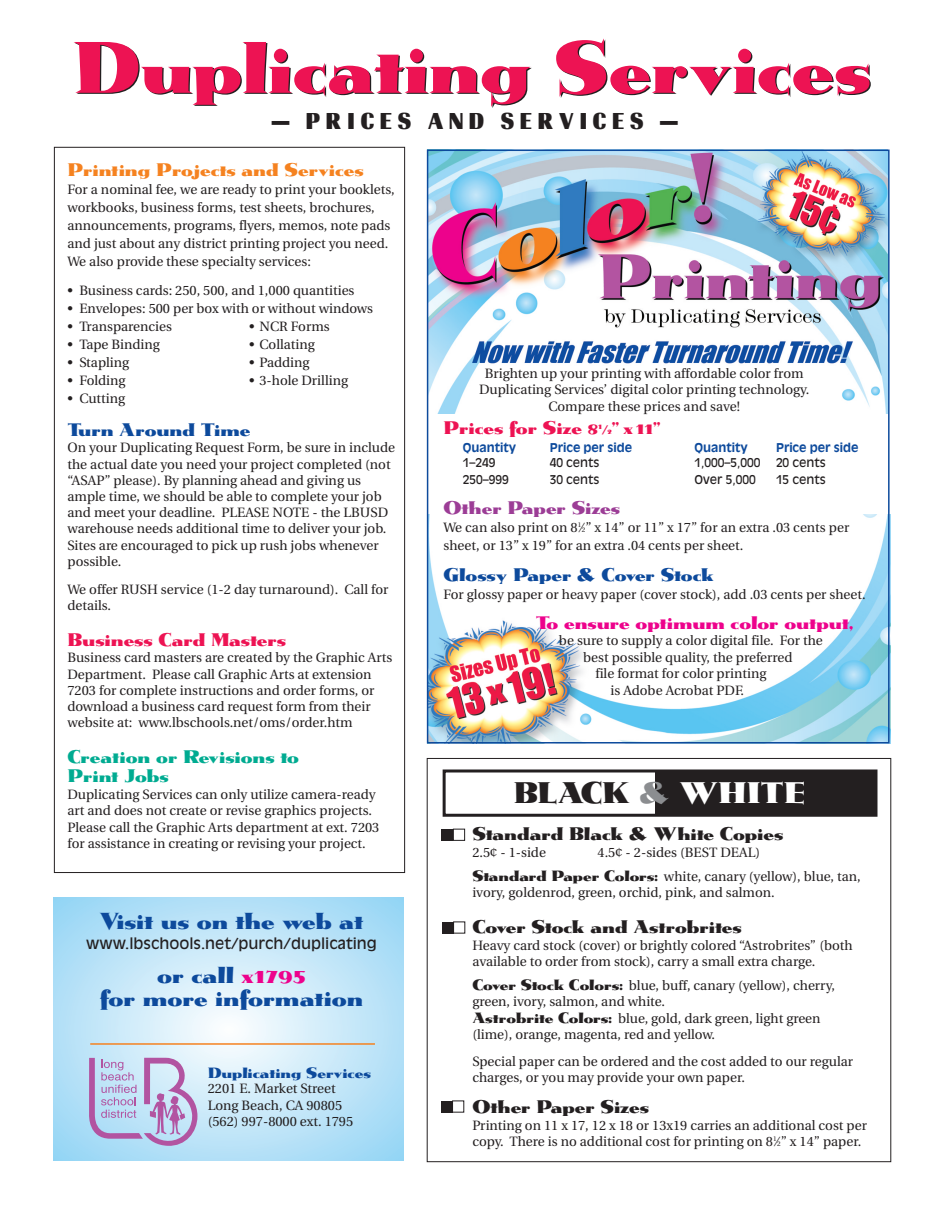
<style>
.page{position:relative;width:945px;height:1215px;background:#fff}
.page>*{position:absolute;margin:0;border:0;box-sizing:border-box;transform-origin:0 0}
.t1{font:66px "Metropolis ICG";color:#ed1353}
.t2{font:27px "Metropolis ICG";color:#231f20}
.t3{font:24px "FC Radiant Hvy";letter-spacing:.25em;color:#231f20}
.t4{font:21px/22.5px "Metropolis ICG";color:#0d4a9c;text-align:center}
.t5{font:16.5px "Metropolis ICG";color:#231f20}
.t6{font:16.5px "Metropolis ICG";color:#ed1353}
.t7{font:16.5px "Metropolis ICG";color:#0d4a9c}
.t8{font:16.5px/19.8px "Metropolis ICG";color:#00ab91}
.t9{font:16.5px "Metropolis ICG";color:#ed028c}
.t10{font:16.5px "Metropolis ICG";color:#f58220}
.t11{font:16.5px "Metropolis ICG";color:#9c3d96}
.t12{font:15px "Antique Olive";color:#231f20}
.t13{font:13.5px/16.2px "Utopia";color:#231f20}
.t14{font:13.5px "Metropolis ICG";color:#0d4a9c}
.t15{font:12px "Antique Olive";color:#231f20}
.t16{font:700 12px "Antique Olive";color:#0d4a9c}
.s1{color:#ed028c}
.s2{font-size:15px}
.s3{font-size:7.5px}
.s4{font-size:6.75px}
.s5{color:#8b8d90}
.s6{color:#fff}
.s7{font-family:"Metropolis ICG"}
</style>
<div class="page">
<svg style="left:53px;top:898px;width:351px;height:263px"></svg>
<img style="left:430px;top:515px;width:457px;height:226px">
<div style="left:655px;top:772px;width:220px;height:42px;background:#231f20"></div>
<img style="left:427px;top:149px;width:461px;height:265px">
<div style="left:443px;top:770px;width:435px;height:47px;border:3px solid #231f20"></div>
<div style="left:441px;top:829px;width:12px;height:12px;background:#231f20"></div>
<div style="left:453px;top:829px;width:12px;height:12px;border:1px solid #231f20"></div>
<div style="left:442px;top:922px;width:12px;height:12px;background:#231f20"></div>
<div style="left:453px;top:922px;width:12px;height:12px;border:1px solid #231f20"></div>
<div style="left:441px;top:1101px;width:12px;height:12px;background:#231f20"></div>
<div style="left:452px;top:1101px;width:12px;height:12px;border:1px solid #231f20"></div>
<svg style="left:89px;top:1058px;width:108px;height:88px"></svg>
<hr style="left:90px;top:1043px;width:285px;height:2px;background:#f58220">
<div style="left:427px;top:150px;width:463px;height:594px;border:2px solid #0d4a9c"></div>
<h1 class="t1" style="left:73px;top:31px;width:800px">Duplicating Services</h1>
<h3 class="t3" style="left:272px;top:107px;width:407px">— PRICES AND SERVICES —</h3>
<p class="t10" style="left:68px;top:161px;width:298px">Printing Projects and Services</p>
<p class="t13" style="left:67px;top:182px;width:329px;line-height:18px">For a nominal fee, we are ready to print your booklets, workbooks, business forms, test sheets, brochures, announcements, programs, flyers, memos, note pads and just about any district printing project you need.<br>We also provide these specialty services:</p>
<p class="t13" style="left:67px;top:283px;width:289px">• Business cards: 250, 500, and 1,000 quantities</p>
<p class="t13" style="left:67px;top:301px;width:307px">• Envelopes: 500 per box with or without windows</p>
<p class="t13" style="left:67px;top:319px;width:106px">• Transparencies</p>
<p class="t13" style="left:249px;top:319px;width:82px">• NCR Forms</p>
<p class="t13" style="left:67px;top:337px;width:94px">• Tape Binding</p>
<p class="t13" style="left:249px;top:337px;width:67px">• Collating</p>
<p class="t13" style="left:67px;top:355px;width:63px">• Stapling</p>
<p class="t13" style="left:249px;top:355px;width:62px">• Padding</p>
<p class="t13" style="left:67px;top:373px;width:60px">• Folding</p>
<p class="t13" style="left:249px;top:373px;width:101px">• 3-hole Drilling</p>
<p class="t13" style="left:67px;top:391px;width:59px">• Cutting</p>
<p class="t7" style="left:68px;top:420px;width:184px">Turn Around Time</p>
<p class="t13" style="left:67px;top:441px;width:329px">On your Duplicating Request Form, be sure in include the actual date you need your project completed (not “ASAP” please). By planning ahead and giving us ample time, we should be able to complete your job and meet your deadline. PLEASE NOTE - the LBUSD warehouse needs additional time to deliver your job.<br>Sites are encouraged to pick up rush jobs whenever possible.</p>
<p class="t13" style="left:67px;top:582px;width:323px">We offer RUSH service (1-2 day turnaround). Call for details.</p>
<p class="t6" style="left:68px;top:630px;width:220px">Business Card Masters</p>
<p class="t13" style="left:67px;top:651px;width:326px">Business card masters are created by the Graphic Arts Department. Please call Graphic Arts at extension 7203 for complete instructions and order forms, or download a business card request form from their website at: www.lbschools.net/oms/order.htm</p>
<p class="t8" style="left:67px;top:747px;width:233px">Creation or Revisions to<br>Print Jobs</p>
<p class="t13" style="left:67px;top:788px;width:313px">Duplicating Services can only utilize camera-ready art and does not create or revise graphics projects.<br>Please call the Graphic Arts department at ext. 7203 for assistance in creating or revising your project.</p>
<h3 class="t4" style="left:100px;top:911px;width:265px">Visit us on the web at</h3>
<p class="t12" style="left:86px;top:938px;width:292px">www.lbschools.net/purch/duplicating</p>
<h3 class="t4" style="left:100px;top:965px;width:265px">or call <span class="s1">x1795<br></span>for more information</h3>
<p class="t14" style="left:208px;top:1065px;width:165px">Duplicating Services</p>
<p class="t13" style="left:208px;top:1082px;width:147px">2201 E. Market Street<br>Long Beach, CA 90805 (562) 997-8000 ext. 1795</p>
<p class="t13" style="left:479px;top:366px;width:332px;text-align:center">Brighten up your printing with affordable color from<br>Duplicating Services’ digital color printing technology.<br>Compare these prices and save!</p>
<p class="t6" style="left:443px;top:419px;width:219px">Prices for Size 8<sup>1</sup><span class="s2">⁄</span><span class="s3">2</span><span class="s2">”</span> x11<span class="s2">”</span></p>
<p class="t16" style="left:463px;top:443px;width:55px">Quantity</p>
<p class="t16" style="left:550px;top:443px;width:84px">Price per side</p>
<p class="t16" style="left:694px;top:443px;width:55px">Quantity</p>
<p class="t16" style="left:776px;top:443px;width:84px">Price per side</p>
<p class="t15" style="left:463px;top:458px;width:34px">1–249</p>
<p class="t15" style="left:550px;top:458px;width:51px">40 cents</p>
<p class="t15" style="left:694px;top:458px;width:67px">1,000–5,000</p>
<p class="t15" style="left:776px;top:458px;width:51px">20 cents</p>
<p class="t15" style="left:463px;top:474px;width:47px">250–999</p>
<p class="t15" style="left:550px;top:474px;width:51px">30 cents</p>
<p class="t15" style="left:694px;top:474px;width:63px">Over 5,000</p>
<p class="t15" style="left:776px;top:474px;width:51px">15 cents</p>
<p class="t11" style="left:443px;top:498px;width:178px">Other Paper Sizes</p>
<p class="t13" style="left:443px;top:519px;width:407px;line-height:18px">We can also print on 8<sup>1</sup>⁄<span class="s4">2</span>” x 14” or 11” x 17” for an extra .03 cents per sheet, or 13” x 19” for an extra .04 cents per sheet.</p>
<p class="t7" style="left:443px;top:566px;width:272px">Glossy Paper &amp; Cover Stock</p>
<p class="t13" style="left:443px;top:587px;width:424px">For glossy paper or heavy paper (cover stock), add .03 cents per sheet.</p>
<p class="t9" style="left:536px;top:614px;width:319px">To ensure optimum color output,</p>
<p class="t13" style="left:559px;top:634px;width:265px">be sure to supply a color digital file. For the</p>
<p class="t13" style="left:583px;top:650px;width:211px">best possible quality, the preferred</p>
<p class="t13" style="left:595px;top:667px;width:173px">file format for color printing</p>
<p class="t13" style="left:611px;top:683px;width:135px">is Adobe Acrobat PDF.</p>
<h2 class="t2" style="left:514px;top:778px;width:293px">BLACK <span class="s5">&amp;</span> <span class="s6">WHITE</span></h2>
<p class="t5" style="left:472px;top:825px;width:312px">Standard Black &amp; White Copies</p>
<p class="t13" style="left:472px;top:846px;width:75px">2.5¢ - 1-side</p>
<p class="t13" style="left:472px;top:842px;width:390px;line-height:24.3px;text-indent:125px">4.5¢ - 2-sides (BEST DEAL)<br><span class="s7">Standard Paper Colors:</span> white, canary (yellow), blue, tan,</p>
<p class="t13" style="left:472px;top:886px;width:304px">ivory, goldenrod, green, orchid, pink, and salmon.</p>
<p class="t5" style="left:472px;top:917px;width:271px">Cover Stock and Astrobrites</p>
<p class="t13" style="left:472px;top:938px;width:382px">Heavy card stock (cover) or brightly colored “Astrobrites” (both available to order from stock), carry a small extra charge.</p>
<p class="t13" style="left:472px;top:979px;width:364px"><span class="s7">Cover Stock Colors:</span> blue, buff, canary (yellow), cherry, green, ivory, salmon, and white.<br><span class="s7">Astrobrite Colors:</span> blue, gold, dark green, light green (lime), orange, magenta, red and yellow.</p>
<p class="t13" style="left:472px;top:1054px;width:382px">Special paper can be ordered and the cost added to our regular charges, or you may provide your own paper.</p>
<p class="t5" style="left:472px;top:1098px;width:178px">Other Paper Sizes</p>
<p class="t13" style="left:472px;top:1118px;width:396px">Printing on 11 x 17, 12 x 18 or 13x19 carries an additional cost per copy. There is no additional cost for printing on 8<sup>1</sup>⁄<span class="s4">2</span>” x 14” paper.</p>
</div>
